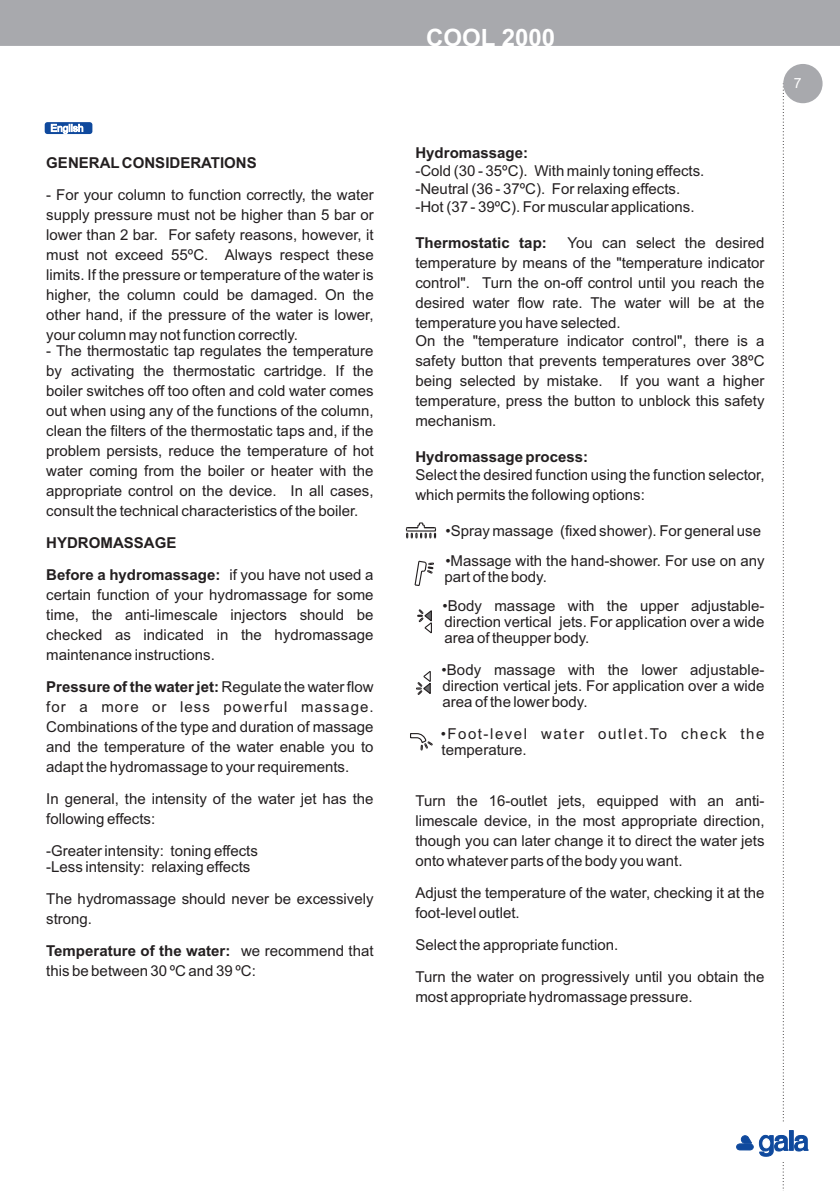
<style>
.page{position:relative;width:840px;height:1191px;background:#fff}
.page>*{position:absolute;margin:0;border:0;box-sizing:border-box;transform-origin:0 0}
.t1{font:700 24px "Arial";color:#fff}
.t2{font:15px/20px "Arial";color:#231f20}
.t3{font:700 15px/32px "Arial";color:#231f20}
.t4{font:15px/16px "Arial";letter-spacing:.1em;color:#231f20}
.t5{font:14px "Arial";color:#fff}
.s1{font-weight:400}
.s2{font-weight:700}
</style>
<div class="page">
<div style="left:0;top:0;width:839px;height:46px;background:#a8a9ad"></div>
<svg style="left:782px;top:90px;width:1px;height:1032px"></svg>
<div style="left:782px;top:64px;width:40px;height:39px;background:#a8a9ad;border-radius:50%"></div>
<svg style="left:758px;top:1130px;width:50px;height:61px"></svg>
<svg style="left:736px;top:1135px;width:16px;height:15px"></svg>
<svg style="left:45px;top:122px;width:47px;height:12px"></svg>
<svg style="left:51px;top:124px;width:32px;height:10px"></svg>
<svg style="left:410px;top:733px;width:23px;height:18px"></svg>
<svg style="left:414px;top:560px;width:20px;height:26px"></svg>
<svg style="left:405px;top:522px;width:32px;height:17px"></svg>
<svg style="left:416px;top:671px;width:15px;height:24px"></svg>
<svg style="left:417px;top:609px;width:15px;height:25px"></svg>
<p class="t3" style="left:46px;top:148px;width:212px">GENERAL CONSIDERATIONS</p>
<p class="t2" style="left:46px;top:186px;width:329px;text-align:justify">- For your column to function correctly, the water supply pressure must not be higher than 5 bar or lower than 2 bar. For safety reasons, however, it must not exceed 55ºC. Always respect these limits. If the pressure or temperature of the water is higher, the column could be damaged. On the other hand, if the pressure of the water is lower, your column may not function correctly.</p>
<p class="t2" style="left:46px;top:342px;width:329px;text-align:justify">- The thermostatic tap regulates the temperature by activating the thermostatic cartridge. If the boiler switches off too often and cold water comes out when using any of the functions of the column, clean the filters of the thermostatic taps and, if the problem persists, reduce the temperature of hot water coming from the boiler or heater with the appropriate control on the device. In all cases, consult the technical characteristics of the boiler.</p>
<p class="t3" style="left:46px;top:528px;width:329px">HYDROMASSAGE<br>Before a hydromassage: <span class="s1">if you have not used a</span></p>
<p class="t2" style="left:46px;top:586px;width:329px;text-align:justify">certain function of your hydromassage for some time, the anti-limescale injectors should be checked as indicated in the hydromassage maintenance instructions.</p>
<p class="t2" style="left:46px;top:678px;width:329px;text-align:justify"><span class="s2">Pressure of the water jet:</span> Regulate the water flow for a more or less powerful massage.<br>Combinations of the type and duration of massage and the temperature of the water enable you to adapt the hydromassage to your requirements.</p>
<p class="t2" style="left:46px;top:790px;width:329px">In general, the intensity of the water jet has the following effects:</p>
<p class="t2" style="left:46px;top:844px;width:213px;line-height:16px">-Greater intensity: toning effects -Less intensity: relaxing effects</p>
<p class="t2" style="left:46px;top:890px;width:329px">The hydromassage should never be excessively strong.</p>
<p class="t2" style="left:46px;top:942px;width:329px"><span class="s2">Temperature of the water:</span> we recommend that this be between 30 ºC and 39 ºC:</p>
<h1 class="t1" style="left:426px;top:29px;width:130px">COOL 2000</h1>
<p class="t3" style="left:415px;top:138px;width:114px">Hydromassage:</p>
<p class="t2" style="left:415px;top:163px;width:290px;line-height:18px">-Cold (30 - 35ºC). With mainly toning effects. -Neutral (36 - 37ºC). For relaxing effects. -Hot (37 - 39ºC). For muscular applications.</p>
<p class="t3" style="left:415px;top:228px;width:133px">Thermostatic tap:</p>
<p class="t2" style="left:415px;top:234px;width:350px;text-align:justify;text-indent:152px">You can select the desired temperature by means of the "temperature indicator control". Turn the on-off control until you reach the desired water flow rate. The water will be at the temperature you have selected.</p>
<p class="t2" style="left:415px;top:332px;width:350px;text-align:justify">On the "temperature indicator control", there is a safety button that prevents temperatures over 38ºC being selected by mistake. If you want a higher temperature, press the button to unblock this safety mechanism.</p>
<p class="t3" style="left:415px;top:442px;width:174px">Hydromassage process:</p>
<p class="t2" style="left:415px;top:466px;width:350px">Select the desired function using the function selector, which permits the following options:</p>
<p class="t2" style="left:445px;top:522px;width:317px">•Spray massage (fixed shower). For general use</p>
<p class="t2" style="left:444px;top:554px;width:321px;line-height:16px">•Massage with the hand-shower. For use on any part of the body.</p>
<p class="t2" style="left:442px;top:599px;width:323px;line-height:16px;text-align:justify">•Body massage with the upper adjustable&shy;direction vertical jets. For application over a wide area of theupper body.</p>
<p class="t2" style="left:441px;top:663px;width:324px;line-height:16px;text-align:justify">•Body massage with the lower adjustable&shy;direction vertical jets. For application over a wide area of the lower body.</p>
<p class="t4" style="left:440px;top:727px;width:325px">•Foot-level water outlet.To check the temperature.</p>
<p class="t2" style="left:415px;top:791px;width:350px;text-align:justify">Turn the 16-outlet jets, equipped with an anti&shy;limescale device, in the most appropriate direction, though you can later change it to direct the water jets onto whatever parts of the body you want.</p>
<p class="t2" style="left:415px;top:883px;width:350px">Adjust the temperature of the water, checking it at the foot-level outlet.</p>
<p class="t2" style="left:415px;top:929px;width:350px;line-height:32px">Select the appropriate function.<br>Turn the water on progressively until you obtain the</p>
<p class="t2" style="left:415px;top:987px;width:278px">most appropriate hydromassage pressure.</p>
<p class="t5" style="left:793px;top:78px;width:9px">7</p>
</div>
